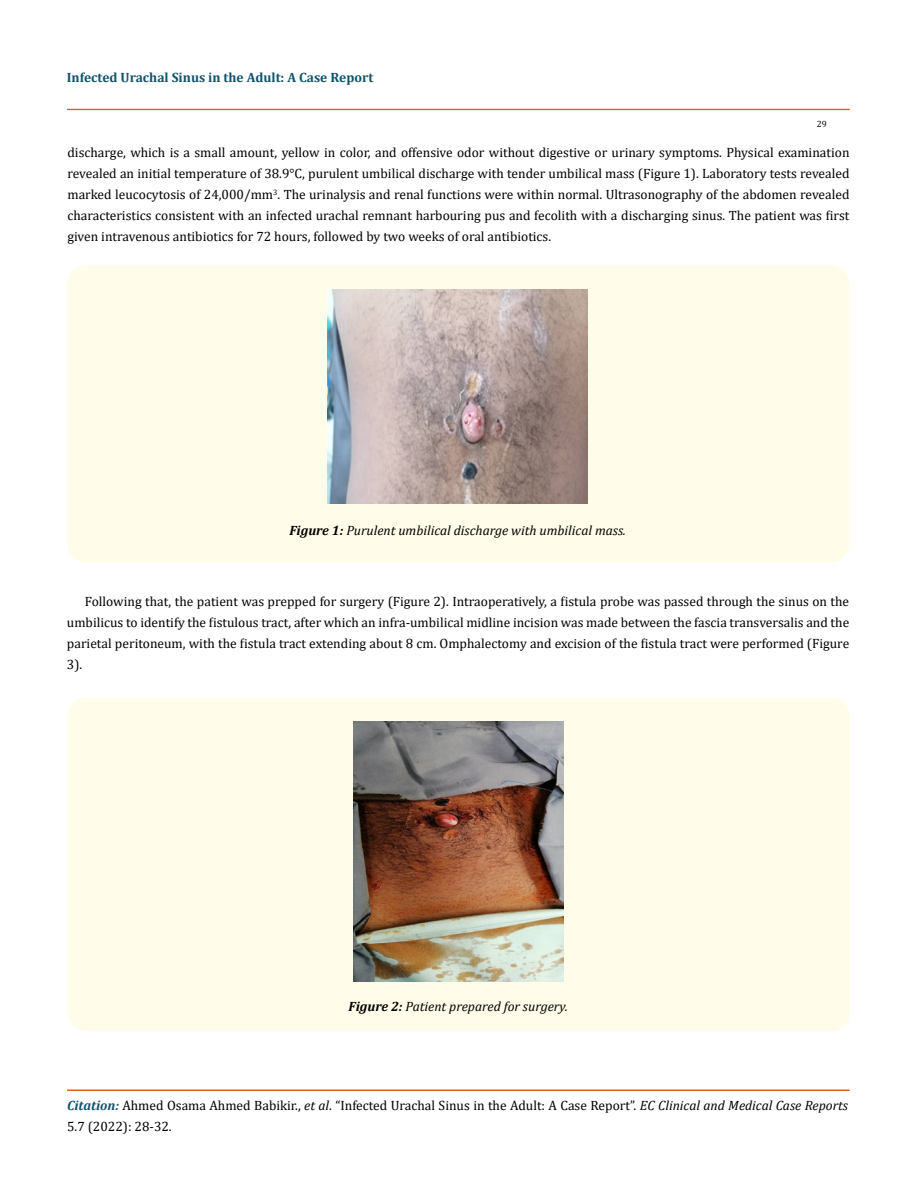
<style>
.page{position:relative;width:917px;height:1190px;background:#fff}
.page>*{position:absolute;margin:0;border:0;box-sizing:border-box;transform-origin:0 0}
.t1{font:13.5px/21px "Cambria";color:#000;text-align:justify}
.t2{font:italic 13.5px "Cambria";color:#000}
.t3{font:700 13.5px "Cambria";color:#0e546a}
.t4{font:9px "Cambria";color:#000}
.s1{font-weight:700}
.s2{font-weight:700;font-style:italic;color:#0e546a}
.s3{font-style:italic}
</style>
<div class="page">
<div style="left:67px;top:109px;width:782px;height:1px;border:1px solid #e05d1a"></div>
<div style="left:67px;top:1090px;width:782px;height:1px;border:1px solid #e05d1a"></div>
<div style="left:67px;top:266px;width:782px;height:296px;background:#fffde9;border-radius:18px"></div>
<img style="left:328px;top:290px;width:260px;height:213px">
<div style="left:68px;top:698px;width:781px;height:333px;background:#fffde9;border-radius:18px"></div>
<img style="left:353px;top:721px;width:210px;height:260px">
<p class="t3" style="left:67px;top:68px;width:308px">Infected Urachal Sinus in the Adult: A Case Report</p>
<p class="t4" style="left:816px;top:118px;width:11px">29</p>
<p class="t1" style="left:67px;top:142px;width:783px">discharge, which is a small amount, yellow in color, and offensive odor without digestive or urinary symptoms. Physical examination revealed an initial temperature of 38.9°C, purulent umbilical discharge with tender umbilical mass (Figure 1). Laboratory tests revealed marked leucocytosis of 24,000/mm<sup>3</sup>. The urinalysis and renal functions were within normal. Ultrasonography of the abdomen revealed characteristics consistent with an infected urachal remnant harbouring pus and fecolith with a discharging sinus. The patient was first given intravenous antibiotics for 72 hours, followed by two weeks of oral antibiotics.</p>
<p class="t2" style="left:289px;top:521px;width:338px"><span class="s1">Figure 1:</span> Purulent umbilical discharge with umbilical mass.</p>
<p class="t1" style="left:67px;top:590px;width:783px;text-indent:18px">Following that, the patient was prepped for surgery (Figure 2). Intraoperatively, a fistula probe was passed through the sinus on the umbilicus to identify the fistulous tract, after which an infra-umbilical midline incision was made between the fascia transversalis and the parietal peritoneum, with the fistula tract extending about 8 cm. Omphalectomy and excision of the fistula tract were performed (Figure 3).</p>
<p class="t2" style="left:348px;top:996px;width:221px"><span class="s1">Figure 2:</span> Patient prepared for surgery.</p>
<p class="t1" style="left:67px;top:1095px;width:782px"><span class="s2">Citation:</span> Ahmed Osama Ahmed Babikir., <span class="s3">et al</span>. “Infected Urachal Sinus in the Adult: A Case Report”. <span class="s3">EC Clinical and Medical Case Reports<br></span>5.7 (2022): 28-32.</p>
</div>
